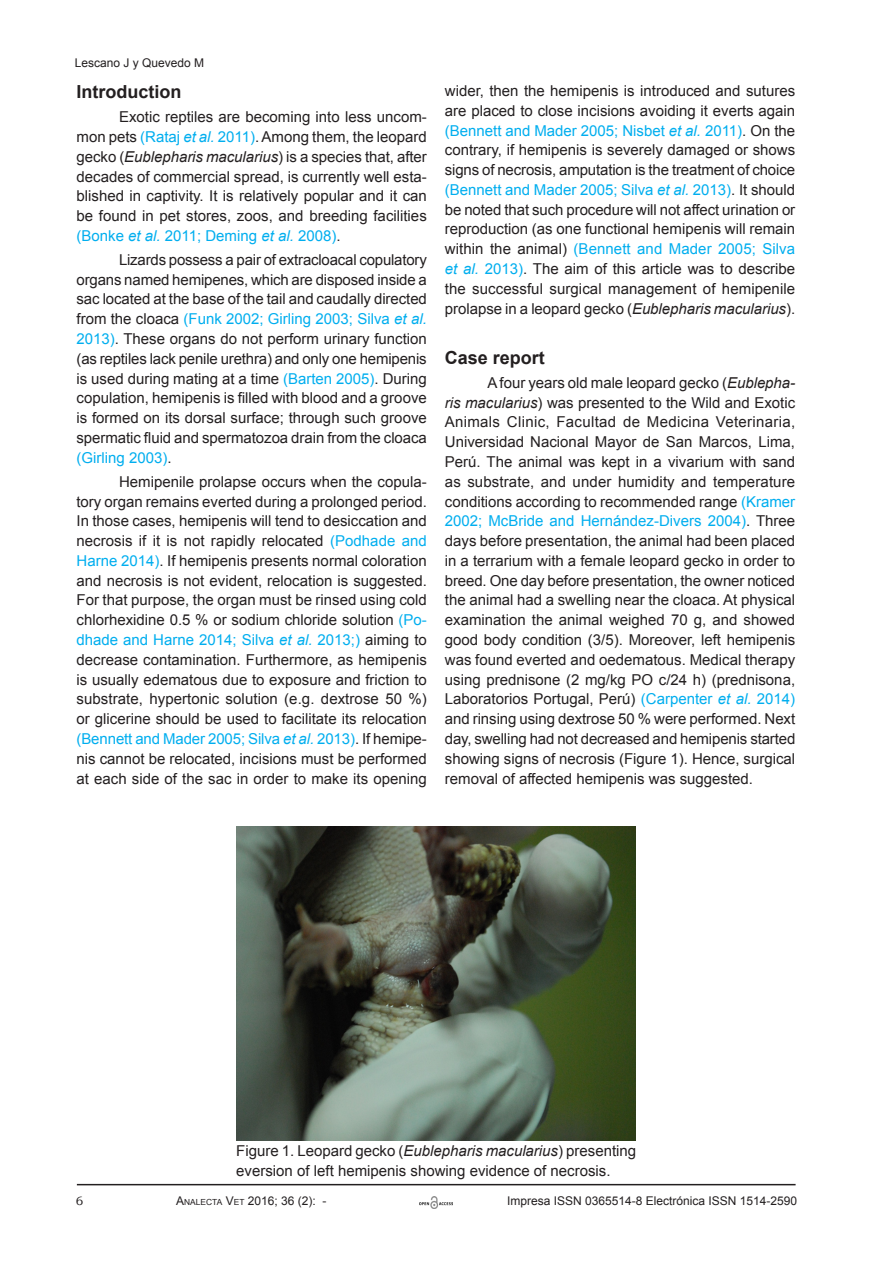
<style>
.page{position:relative;width:893px;height:1263px;background:#fff}
.page>*{position:absolute;margin:0;border:0;box-sizing:border-box;transform-origin:0 0}
.Título_2{font:700 18px "Arial";color:#231f20}
.Foto_Gráfico_Tabla{font:15px/19.8px "Arial";color:#231f20;text-align:justify}
.t1{font:12px "Arial";color:#231f20}
.t2{font:12px "Arial";color:#231f20}
.t3{font:12px "Bookman Old Style";color:#231f20}
.s1{color:#00aeef}
.s2{font-style:italic;color:#00aeef}
.s3{font-style:italic}
.s4{font-size:8.4px}
</style>
<div class="page">
<hr style="left:77px;top:1184px;width:719px;height:1px;background:#231f20">
<img style="left:419px;top:1196px;width:33px;height:12px">
<img style="left:236px;top:827px;width:400px;height:314px">
<p class="t1" style="left:75px;top:55px;width:131px">Lescano J y Quevedo M</p>
<p class="Título_2" style="left:76px;top:80px;width:106px">Introduction</p>
<p class="Foto_Gráfico_Tabla" style="left:76px;top:107px;width:352px;text-indent:43px">Exotic reptiles are becoming into less uncom&shy;mon pets <span class="s1">(Rataj</span> <span class="s2">et al.</span> <span class="s1">2011)</span>. Among them, the leopard gecko (<span class="s3">Eublepharis macularius</span>) is a species that, after decades of commercial spread, is currently well esta&shy;blished in captivity. It is relatively popular and it can be found in pet stores, zoos, and breeding facilities <span class="s1">(Bonke</span> <span class="s2">et al.</span> <span class="s1">2011; Deming</span> <span class="s2">et al.</span> <span class="s1">2008)</span>.</p>
<p class="Foto_Gráfico_Tabla" style="left:76px;top:250px;width:352px;text-indent:43px">Lizards possess a pair of extracloacal copulatory organs named hemipenes, which are disposed inside a sac located at the base of the tail and caudally directed from the cloaca <span class="s1">(Funk 2002; Girling 2003; Silva</span> <span class="s2">et al.<br></span><span class="s1">2013)</span>. These organs do not perform urinary function (as reptiles lack penile urethra) and only one hemipenis is used during mating at a time <span class="s1">(Barten 2005)</span>. During copulation, hemipenis is filled with blood and a groove is formed on its dorsal surface; through such groove spermatic fluid and spermatozoa drain from the cloaca <span class="s1">(Girling 2003)</span>.</p>
<p class="Foto_Gráfico_Tabla" style="left:76px;top:472px;width:352px;text-indent:43px">Hemipenile prolapse occurs when the copula&shy;tory organ remains everted during a prolonged period.<br>In those cases, hemipenis will tend to desiccation and necrosis if it is not rapidly relocated <span class="s1">(Podhade and Harne 2014)</span>. If hemipenis presents normal coloration and necrosis is not evident, relocation is suggested.<br>For that purpose, the organ must be rinsed using cold chlorhexidine 0.5 % or sodium chloride solution <span class="s1">(Po&shy;dhade and Harne 2014; Silva</span> <span class="s2">et al.</span> <span class="s1">2013;)</span> aiming to decrease contamination. Furthermore, as hemipenis is usually edematous due to exposure and friction to substrate, hypertonic solution (e.g. dextrose 50 %) or glicerine should be used to facilitate its relocation <span class="s1">(Bennett and Mader 2005; Silva</span> <span class="s2">et al.</span> <span class="s1">2013)</span>. If hemipe&shy;nis cannot be relocated, incisions must be performed at each side of the sac in order to make its opening</p>
<p class="Foto_Gráfico_Tabla" style="left:445px;top:81px;width:352px">wider, then the hemipenis is introduced and sutures are placed to close incisions avoiding it everts again <span class="s1">(Bennett and Mader 2005; Nisbet</span> <span class="s2">et al.</span> <span class="s1">2011)</span>. On the contrary, if hemipenis is severely damaged or shows signs of necrosis, amputation is the treatment of choice <span class="s1">(Bennett and Mader 2005; Silva</span> <span class="s2">et al.</span> <span class="s1">2013)</span>. It should be noted that such procedure will not affect urination or reproduction (as one functional hemipenis will remain within the animal) <span class="s1">(Bennett and Mader 2005; Silva </span><span class="s2">et al.</span> <span class="s1">2013)</span>. The aim of this article was to describe the successful surgical management of hemipenile prolapse in a leopard gecko (<span class="s3">Eublepharis macularius</span>).</p>
<p class="Título_2" style="left:445px;top:345px;width:102px">Case report</p>
<p class="Foto_Gráfico_Tabla" style="left:445px;top:373px;width:352px;text-indent:43px">A four years old male leopard gecko (<span class="s3">Eublepha&shy;ris macularius</span>) was presented to the Wild and Exotic Animals Clinic, Facultad de Medicina Veterinaria, Universidad Nacional Mayor de San Marcos, Lima, Perú. The animal was kept in a vivarium with sand as substrate, and under humidity and temperature conditions according to recommended range <span class="s1">(Kramer 2002; McBride and Hernández-Divers 2004)</span>. Three days before presentation, the animal had been placed in a terrarium with a female leopard gecko in order to breed. One day before presentation, the owner noticed the animal had a swelling near the cloaca. At physical examination the animal weighed 70 g, and showed good body condition (3/5). Moreover, left hemipenis was found everted and oedematous. Medical therapy using prednisone (2 mg/kg PO c/24 h) (prednisona, Laboratorios Portugal, Perú) <span class="s1">(Carpenter</span> <span class="s2">et al.</span> <span class="s1">2014) </span>and rinsing using dextrose 50 % were performed. Next day, swelling had not decreased and hemipenis started showing signs of necrosis (Figure 1). Hence, surgical removal of affected hemipenis was suggested.</p>
<p class="Foto_Gráfico_Tabla" style="left:236px;top:1141px;width:401px">Figure 1. Leopard gecko (<span class="s3">Eublepharis macularius</span>) presenting eversion of left hemipenis showing evidence of necrosis.</p>
<p class="t3" style="left:76px;top:1193px;width:9px">6</p>
<p class="t2" style="left:176px;top:1193px;width:152px">A<span class="s4">NALECTA</span> V<span class="s4">ET</span> 2016; 36 (2): -</p>
<p class="t1" style="left:507px;top:1193px;width:292px">Impresa ISSN 0365514-8 Electrónica ISSN 1514-2590</p>
</div>
